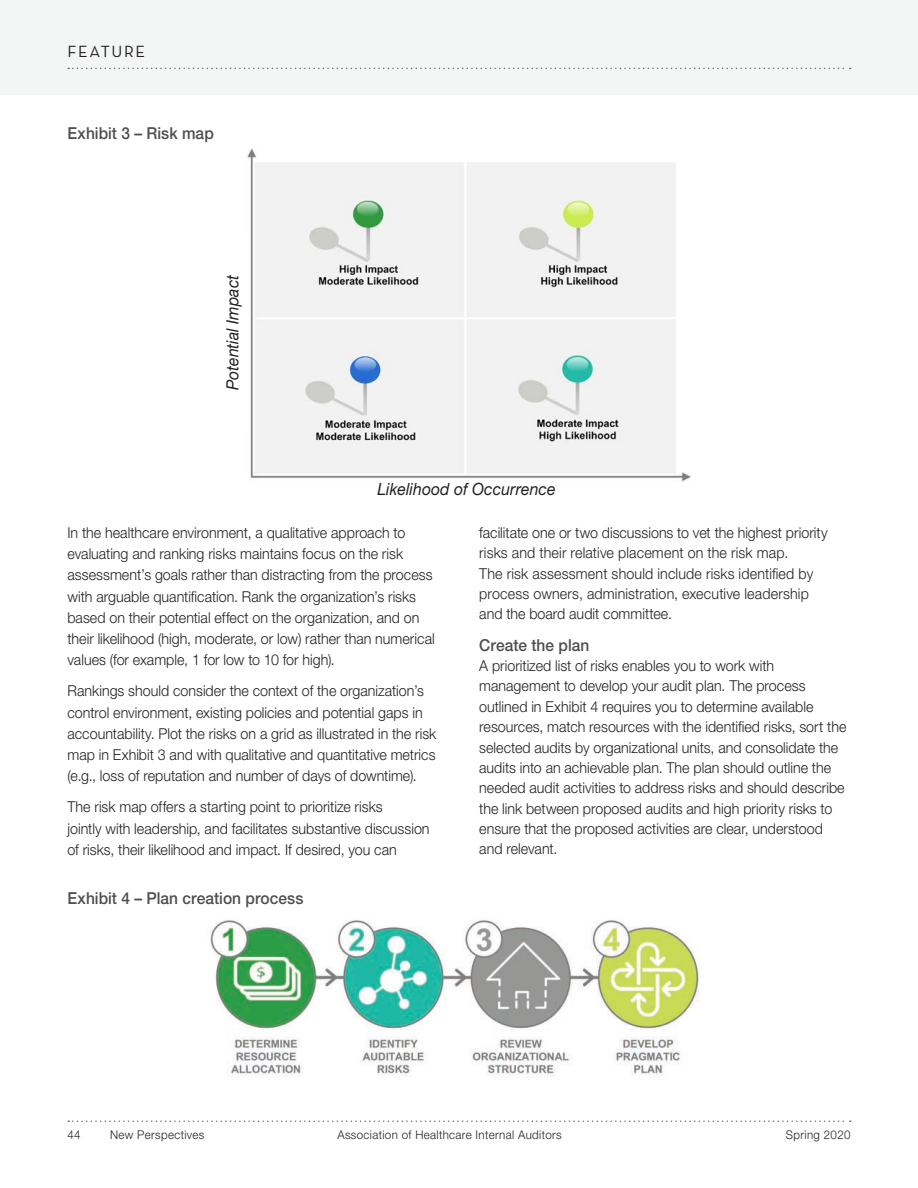
<style>
.page{position:relative;width:918px;height:1188px;background:#fff}
.page>*{position:absolute;margin:0;border:0;box-sizing:border-box;transform-origin:0 0}
.SUB_TITLE_11PT_S2{font:italic 16.8px "Helvetica Neue";letter-spacing:.005em;color:#231f20;scale:.94 1}
.SUB_TITLE_11PT_S2-2{font:500 16.5px "Helvetica Neue";letter-spacing:.005em;color:#4e4e4f;scale:.94 1}
.FEATURE_D{font:16.5px "Neutraface Text";letter-spacing:.1em;color:#231f20}
.Story_2_14L{font:300 15px/20.4px "Helvetica Neue";color:#231f20;scale:.95 1}
.t1{font:300 12px "Helvetica Neue";letter-spacing:.03em;color:#231f20;scale:.96 1}
</style>
<div class="page">
<svg style="left:68px;top:1120px;width:783px;height:2px"></svg>
<div style="left:0;top:0;width:918px;height:95px;background:#f4f5f5"></div>
<svg style="left:68px;top:68px;width:783px;height:1px"></svg>
<img style="left:210px;top:920px;width:490px;height:157px">
<img style="left:247px;top:148px;width:444px;height:334px">
<p class="FEATURE_D" style="left:68px;top:41px;width:79px">FEATURE</p>
<p class="SUB_TITLE_11PT_S2-2" style="left:68px;top:124px;width:157px">Exhibit 3 – Risk map</p>
<p class="SUB_TITLE_11PT_S2" style="left:223px;top:390px;width:124px;rotate:-90deg">Potential Impact</p>
<p class="SUB_TITLE_11PT_S2" style="left:377px;top:479px;width:191px">Likelihood of Occurrence</p>
<p class="Story_2_14L" style="left:68px;top:521px;width:388px;line-height:21.3px">In the healthcare environment, a qualitative approach to evaluating and ranking risks maintains focus on the risk assessment’s goals rather than distracting from the process with arguable quantification. Rank the organization’s risks based on their potential effect on the organization, and on their likelihood (high, moderate, or low) rather than numerical values (for example, 1 for low to 10 for high).</p>
<p class="Story_2_14L" style="left:68px;top:680px;width:390px;line-height:21.3px">Rankings should consider the context of the organization’s control environment, existing policies and potential gaps in accountability. Plot the risks on a grid as illustrated in the risk map in Exhibit 3 and with qualitative and quantitative metrics (e.g., loss of reputation and number of days of downtime).</p>
<p class="Story_2_14L" style="left:68px;top:796px;width:383px;line-height:21.3px">The risk map offers a starting point to prioritize risks<br>jointly with leadership, and facilitates substantive discussion of risks, their likelihood and impact. If desired, you can</p>
<p class="SUB_TITLE_11PT_S2-2" style="left:68px;top:888px;width:253px">Exhibit 4 – Plan creation process</p>
<p class="Story_2_14L" style="left:479px;top:522px;width:368px">facilitate one or two discussions to vet the highest priority risks and their relative placement on the risk map.<br>The risk assessment should include risks identified by process owners, administration, executive leadership and the board audit committee.</p>
<p class="SUB_TITLE_11PT_S2-2" style="left:479px;top:635px;width:119px">Create the plan</p>
<p class="Story_2_14L" style="left:479px;top:655px;width:388px">A prioritized list of risks enables you to work with management to develop your audit plan. The process outlined in Exhibit 4 requires you to determine available resources, match resources with the identified risks, sort the selected audits by organizational units, and consolidate the audits into an achievable plan. The plan should outline the needed audit activities to address risks and should describe the link between proposed audits and high priority risks to ensure that the proposed activities are clear, understood and relevant.</p>
<p class="t1" style="left:68px;top:1128px;width:15px">44</p>
<p class="t1" style="left:337px;top:1128px;width:235px">Association of Healthcare Internal Auditors</p>
<p class="t1" style="left:786px;top:1128px;width:69px">Spring 2020</p>
<p class="t1" style="left:110px;top:1128px;width:100px">New Perspectives</p>
</div>
